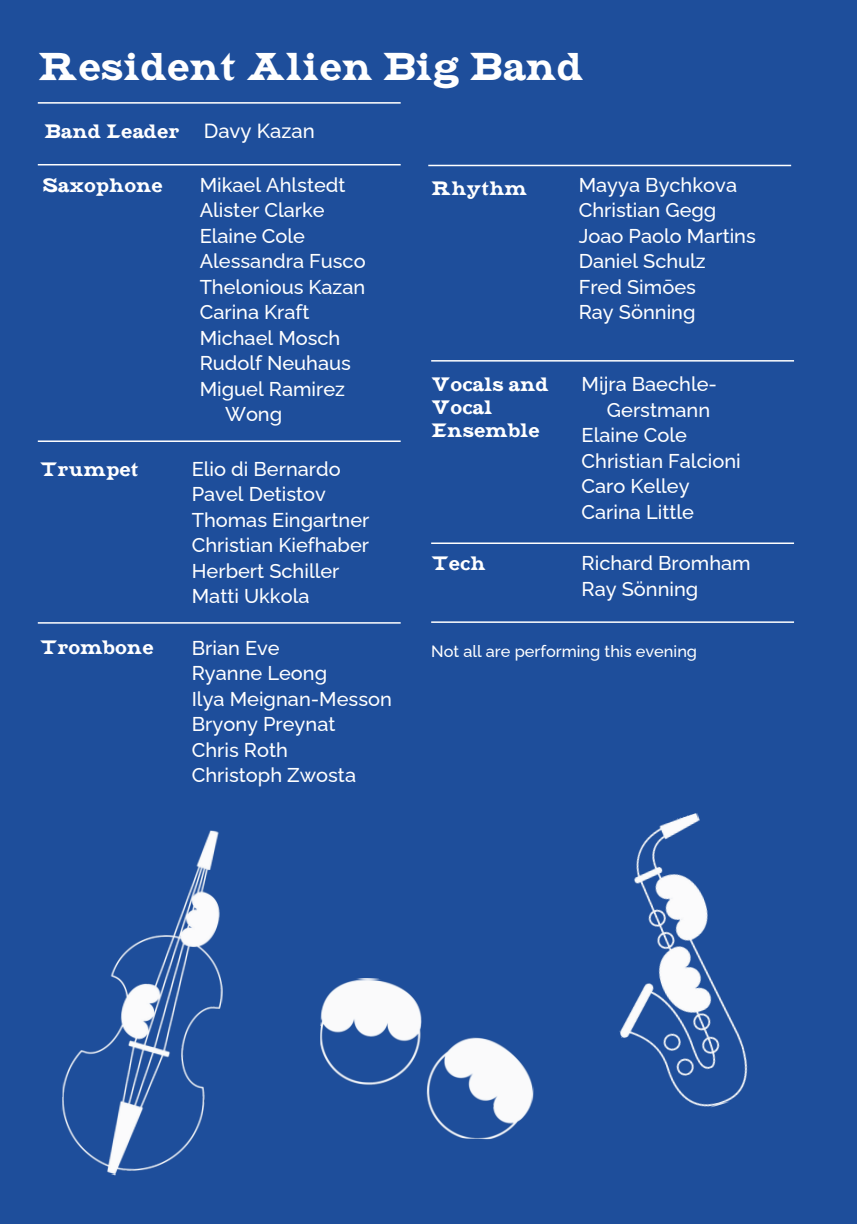
<style>
.page{position:relative;width:857px;height:1224px;background:#fff}
.page>*{position:absolute;margin:0;border:0;box-sizing:border-box;transform-origin:0 0}
.t1{font:38.8px "Combat";color:#fff}
.t2{font:500 20.4px "Raleway";color:#fff}
.t3{font:500 20px/25.6px "Raleway";color:#fff}
.t4{font:19.4px/23px "Combat";color:#fff}
.t5{font:500 16.4px "Raleway";color:#fff}
</style>
<div class="page">
<div style="left:0;top:0;width:856px;height:1224px;background:#1e4e9b"></div>
<hr style="left:428px;top:165px;width:363px;height:1px;background:#fff">
<hr style="left:38px;top:164px;width:362px;height:1px;background:#fff">
<img style="left:619px;top:813px;width:129px;height:295px">
<img style="left:61px;top:830px;width:162px;height:346px">
<img style="left:320px;top:978px;width:214px;height:162px">
<hr style="left:38px;top:102px;width:362px;height:2px;background:#fff">
<hr style="left:38px;top:440px;width:362px;height:2px;background:#fff">
<hr style="left:38px;top:622px;width:362px;height:2px;background:#fff">
<hr style="left:431px;top:360px;width:363px;height:2px;background:#fff">
<hr style="left:431px;top:543px;width:363px;height:1px;background:#fff">
<hr style="left:431px;top:621px;width:363px;height:2px;background:#fff">
<h1 class="t1" style="left:38px;top:43px;width:547px">Resident Alien Big Band</h1>
<p class="t2" style="left:204px;top:114px;width:113px">Davy Kazan</p>
<p class="t3" style="left:200px;top:170px;width:147px">Mikael Ahlstedt</p>
<p class="t3" style="left:200px;top:195px;width:127px">Alister Clarke</p>
<p class="t3" style="left:200px;top:221px;width:107px">Elaine Cole</p>
<p class="t3" style="left:200px;top:246px;width:167px">Alessandra Fusco</p>
<p class="t3" style="left:200px;top:272px;width:167px">Thelonious Kazan</p>
<p class="t3" style="left:200px;top:297px;width:111px">Carina Kraft</p>
<p class="t3" style="left:200px;top:323px;width:142px">Michael Mosch</p>
<p class="t3" style="left:200px;top:348px;width:153px">Rudolf Neuhaus</p>
<p class="t3" style="left:200px;top:374px;width:147px">Miguel Ramirez</p>
<p class="t3" style="left:225px;top:399px;width:59px">Wong</p>
<p class="t3" style="left:192px;top:454px;width:179px">Elio di Bernardo<br>Pavel Detistov<br>Thomas Eingartner<br>Christian Kiefhaber<br>Herbert Schiller<br>Matti Ukkola</p>
<p class="t3" style="left:192px;top:633px;width:202px">Brian Eve<br>Ryanne Leong<br>Ilya Meignan-Messon<br>Bryony Preynat<br>Chris Roth<br>Christoph Zwosta</p>
<p class="t4" style="left:44px;top:120px;width:136px">Band Leader</p>
<p class="t3" style="left:578px;top:170px;width:179px">Mayya Bychkova<br>Christian Gegg<br>Joao Paolo Martins<br>Daniel Schulz<br>Fred Simōes<br>Ray Sönning</p>
<p class="t4" style="left:43px;top:174px;width:122px">Saxophone</p>
<p class="t4" style="left:431px;top:177px;width:98px">Rhythm</p>
<p class="t3" style="left:581px;top:369px;width:137px">Mijra Baechle-</p>
<p class="t3" style="left:607px;top:394px;width:105px">Gerstmann</p>
<p class="t3" style="left:581px;top:420px;width:107px">Elaine Cole</p>
<p class="t3" style="left:581px;top:445px;width:161px">Christian Falcioni</p>
<p class="t3" style="left:581px;top:471px;width:110px">Caro Kelley</p>
<p class="t3" style="left:581px;top:496px;width:114px">Carina Little</p>
<p class="t3" style="left:581px;top:548px;width:171px">Richard Bromham<br>Ray Sönning</p>
<p class="t4" style="left:431px;top:373px;width:119px">Vocals and<br>Vocal<br>Ensemble</p>
<p class="t4" style="left:40px;top:457px;width:100px">Trumpet</p>
<p class="t4" style="left:431px;top:552px;width:56px">Tech</p>
<p class="t4" style="left:40px;top:636px;width:115px">Trombone</p>
<p class="t5" style="left:431px;top:638px;width:267px">Not all are performing this evening</p>
</div>
